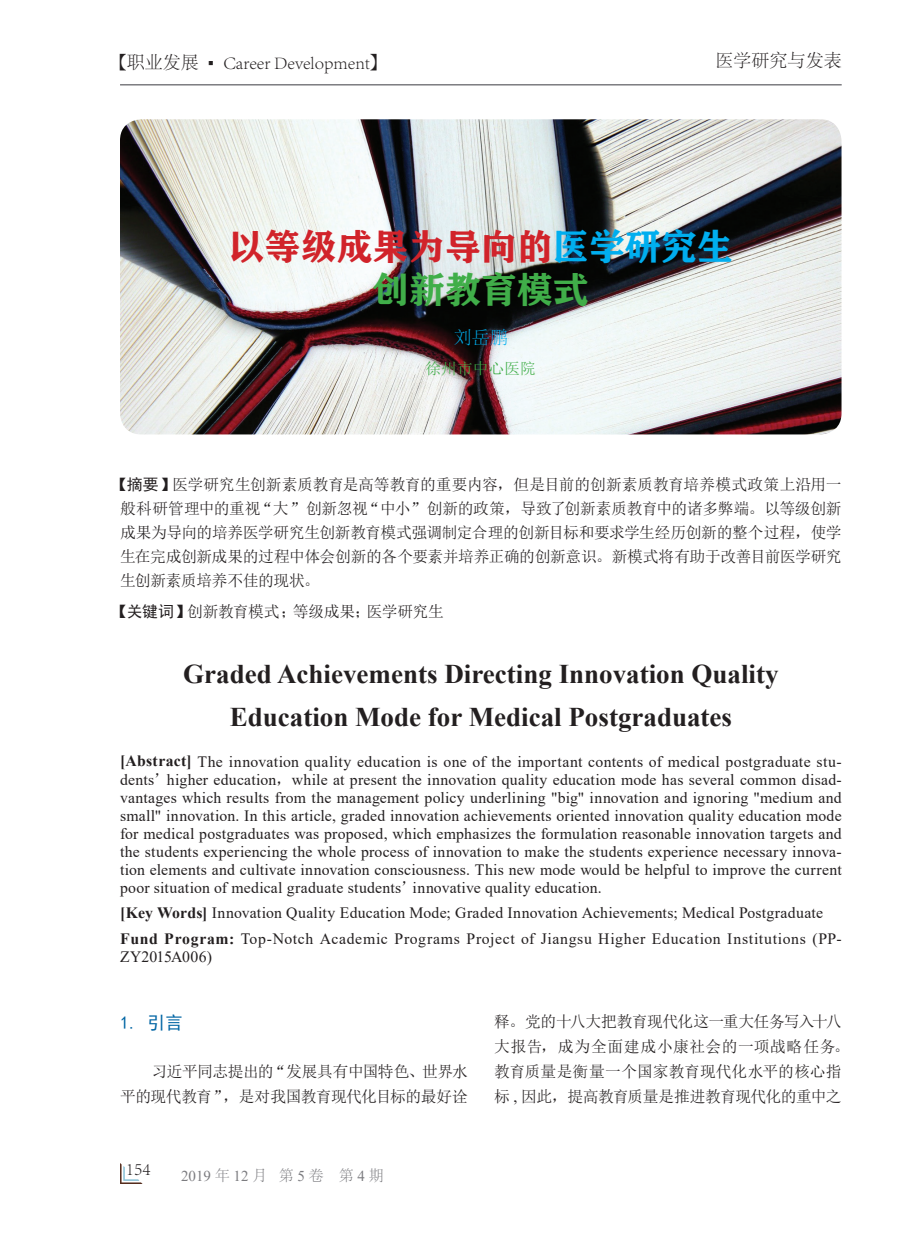
<style>
.page{position:relative;width:919px;height:1238px;background:#fff}
.page>*{position:absolute;margin:0;border:0;box-sizing:border-box;transform-origin:0 0}
.t1{font:36px/43.2px "FZCHSJW GB1 0";color:#d1232a;text-align:center}
.t2{font:700 27px/43.2px "Times New Roman";color:#231f20;text-align:center}
.t3{font:300 18px "Adobe Song Std";color:#231f20}
.t4{font:18px "Sim Hei";color:#0065a4}
.t5{font:300 18px "Adobe Song Std";color:#00aeef}
.t6{font:15.75px/18px "Times New Roman";letter-spacing:.02em;color:#231f20;text-align:justify}
.t7{font:15.75px/24px "N Sim Sun";letter-spacing:-.02em;color:#231f20;text-align:justify}
.t8{font:15.75px "Times New Roman";letter-spacing:-.005em;color:#231f20}
.t9{font:15.75px "N Sim Sun";color:#40ae49}
.t10{font:15px "Times New Roman";color:#7c7c80}
.s1{font-family:"Adobe Fangsong Std";font-weight:400}
.s2{font-family:"Arial Narrow";font-weight:400}
.s3{color:#00aeef}
.s4{color:#40ae49}
.s5{font-family:"Sim Hei"}
.s6{font-weight:700}
.s7{font-family:"N Sim Sun"}
.s8{font-family:"Adobe Song Std";font-weight:300}
.s9{font-family:"Times New Roman"}
</style>
<div class="page">
<hr style="left:120px;top:84px;width:721px;height:1px;background:#7c7c80">
<svg style="left:120px;top:1163px;width:22px;height:20px"></svg>
<img style="left:120px;top:119px;width:721px;height:315px">
<p class="t3" style="left:109px;top:52px;width:280px"><span class="s1">【</span>职业发展 <span class="s2">▪</span> Career Development<span class="s1">】</span></p>
<p class="t3" style="left:715px;top:51px;width:127px">医学研究与发表</p>
<h1 class="t1" style="left:228px;top:225px;width:505px">以等级成果为导向的<span class="s3">医学研究生</span><span class="s4">创新教育模式</span></h1>
<p class="t5" style="left:453px;top:327px;width:55px">刘岳鹏</p>
<p class="t9" style="left:425px;top:360px;width:112px">徐州市中心医院</p>
<p class="t7" style="left:120px;top:472px;width:723px;text-indent:-8px">【<span class="s5">摘要</span>】医学研究生创新素质教育是高等教育的重要内容，但是目前的创新素质教育培养模式政策上沿用一般科研管理中的重视“大”创新忽视“中小”创新的政策，导致了创新素质教育中的诸多弊端。以等级创新成果为导向的培养医学研究生创新教育模式强调制定合理的创新目标和要求学生经历创新的整个过程，使学生在完成创新成果的过程中体会创新的各个要素并培养正确的创新意识。新模式将有助于改善目前医学研究生创新素质培养不佳的现状。</p>
<p class="t7" style="left:112px;top:599px;width:333px">【<span class="s5">关键词</span>】创新教育模式；等级成果；医学研究生</p>
<h2 class="t2" style="left:183px;top:651px;width:597px">Graded Achievements Directing Innovation Quality<br>Education Mode for Medical Postgraduates</h2>
<p class="t6" style="left:120px;top:752px;width:723px"><span class="s6">[Abstract]</span> The innovation quality education is one of the important contents of medical postgraduate stu&shy;dents<span class="s7">’</span>higher education<span class="s7">，</span>while at present the innovation quality education mode has several common disad&shy;vantages which results from the management policy underlining "big" innovation and ignoring "medium and small" innovation. In this article, graded innovation achievements oriented innovation quality education mode for medical postgraduates was proposed, which emphasizes the formulation reasonable innovation targets and the students experiencing the whole process of innovation to make the students experience necessary innova&shy;tion elements and cultivate innovation consciousness. This new mode would be helpful to improve the current poor situation of medical graduate students<span class="s7">’</span>innovative quality education.</p>
<p class="t6" style="left:120px;top:899px;width:723px;line-height:25.5px"><span class="s6">[Key Words]</span> Innovation Quality Education Mode; Graded Innovation Achievements; Medical Postgraduate<br><span class="s6">Fund Program:</span> Top-Notch Academic Programs Project of Jiangsu Higher Education Institutions (PP-</p>
<p class="t8" style="left:120px;top:945px;width:93px">ZY2015A006)</p>
<p class="t4" style="left:120px;top:1013px;width:64px">1. 引言</p>
<p class="t7" style="left:120px;top:1059px;width:349px;line-height:24.6px;text-align:right">习近平同志提出的“发展具有中国特色、世界水<br>平的现代教育”，是对我国教育现代化目标的最好诠</p>
<p class="t3" style="left:126px;top:1158px;width:26px">154</p>
<p class="t10" style="left:181px;top:1165px;width:204px">2019<span class="s8">年</span>12<span class="s8">月 第</span>5<span class="s8">卷 第</span>4<span class="s8">期</span></p>
<p class="t7" style="left:494px;top:1009px;width:357px;line-height:24.9px;text-align:left">释。党的十八大把教育现代化这一重大任务写入十八大报告，成为全面建成小康社会的一项战略任务。教育质量是衡量一个国家教育现代化水平的核心指标 <span class="s9">,</span> 因此，提高教育质量是推进教育现代化的重中之</p>
</div>
